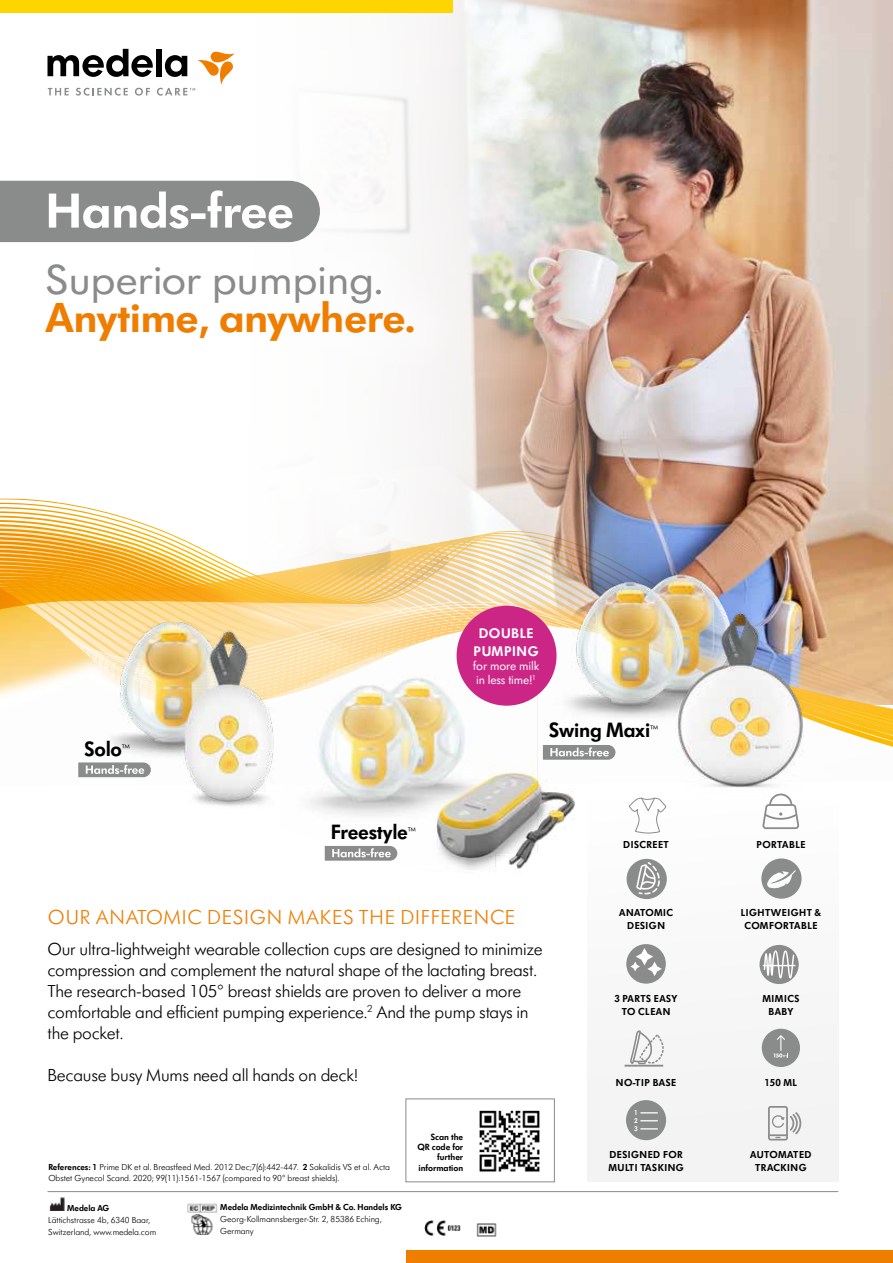
<style>
.page{position:relative;width:893px;height:1263px;background:#fff}
.page>*{position:absolute;margin:0;border:0;box-sizing:border-box;transform-origin:0 0}
.t1{font:600 43.65px "Futura SB Medela";letter-spacing:-.01em;color:#ef7d00;scale:1.07 1}
.t2{font:43.65px "Futura SB Medela";letter-spacing:-.01em;color:#898c8a;scale:1.07 1}
.t3{font:600 21.45px "Futura SB Medela";letter-spacing:-.01em;color:#000}
.t4{font:300 21px "Futura SB Medela";letter-spacing:.04em;color:#ef7d00}
.t5{font:300 18px/21px "Futura SB Medela";letter-spacing:-.01em;color:#000}
.t6{font:600 14.4px/17.7px "Futura SB Medela";letter-spacing:.04em;color:#fff;text-align:center}
.t7{font:12.9px/14.4px "Futura SB Medela";letter-spacing:-.01em;color:#fff}
.t8{font:600 10.5px/12.8px "Futura SB Medela";letter-spacing:.05em;color:#000;text-align:center}
.t9{font:600 9.3px/10.4px "Futura SB Medela";color:#000;text-align:right}
.t10{font:300 9px/12px "Futura SB Medela";color:#000}
.t11{font:600 9px "Futura SB Medela";color:#000}
.t12{font:7.35px/8.4px "Futura SB Medela";letter-spacing:.02em;color:#000}
.t13{font:600 7.05px/8.1px "Futura SB Medela";color:#fff;text-align:justify}
.t14{font:6.6px "Futura SB Medela";letter-spacing:.02em;color:#000}
.s1{font-weight:600}
</style>
<div class="page">
<img style="left:233px;top:0;width:660px;height:490px">
<svg style="left:48px;top:49px;width:187px;height:47px"></svg>
<div style="left:588px;top:799px;width:251px;height:383px;background:#f3f3f3"></div>
<div style="left:0;top:0;width:452px;height:13px;background:#ffd500"></div>
<div style="left:407px;top:1250px;width:486px;height:13px;background:#ef7d00"></div>
<div style="left:406px;top:1098px;width:149px;height:84px;border:1px solid #898c8a"></div>
<img style="left:479px;top:1110px;width:61px;height:62px">
<img style="left:394px;top:490px;width:499px;height:8px">
<img style="left:0;top:498px;width:893px;height:72px">
<img style="left:0;top:526px;width:162px;height:44px">
<svg style="left:0;top:570px;width:893px;height:17px;background:#f2c066"></svg>
<img style="left:78px;top:587px;width:815px;height:191px">
<div style="left:0;top:220px;width:459px;height:166px;background:#fff"></div>
<svg style="left:0;top:181px;width:320px;height:61px"></svg>
<img style="left:103px;top:777px;width:174px;height:29px">
<img style="left:280px;top:777px;width:325px;height:93px">
<img style="left:547px;top:552px;width:296px;height:251px">
<img style="left:0;top:582px;width:668px;height:195px">
<svg style="left:325px;top:846px;width:72px;height:15px"></svg>
<div style="left:457px;top:606px;width:99px;height:100px;background:#cb2686;border-radius:50%"></div>
<svg style="left:628px;top:797px;width:39px;height:37px"></svg>
<div style="left:626px;top:944px;width:40px;height:40px;background:#898c8a;border-radius:50%"></div>
<svg style="left:630px;top:948px;width:32px;height:28px"></svg>
<div style="left:626px;top:1100px;width:40px;height:40px;background:#898c8a;border-radius:50%"></div>
<svg style="left:640px;top:1112px;width:18px;height:1px"></svg>
<svg style="left:640px;top:1120px;width:18px;height:1px"></svg>
<svg style="left:640px;top:1128px;width:18px;height:1px"></svg>
<svg style="left:762px;top:793px;width:37px;height:36px"></svg>
<svg style="left:761px;top:858px;width:41px;height:41px"></svg>
<svg style="left:768px;top:1106px;width:33px;height:34px"></svg>
<svg style="left:626px;top:859px;width:41px;height:40px"></svg>
<div style="left:759px;top:945px;width:40px;height:39px;background:#898c8a;border-radius:50%"></div>
<svg style="left:763px;top:950px;width:32px;height:28px"></svg>
<hr style="left:625px;top:1065px;width:38px;height:1px;background:#898c8a">
<svg style="left:630px;top:1030px;width:34px;height:35px"></svg>
<div style="left:762px;top:1028px;width:38px;height:39px;background:#898c8a;border-radius:50%"></div>
<svg style="left:774px;top:1035px;width:14px;height:22px"></svg>
<img style="left:425px;top:1220px;width:35px;height:16px">
<img style="left:187px;top:1203px;width:31px;height:32px">
<img style="left:476px;top:1223px;width:21px;height:14px">
<hr style="left:47px;top:1191px;width:791px;height:1px;background:#898c8a">
<img style="left:49px;top:1197px;width:16px;height:14px">
<h1 class="t2" style="left:46px;top:254px;width:317px">Superior pumping.</h1>
<h1 class="t1" style="left:46px;top:291px;width:347px">Anytime, anywhere.</h1>
<p class="t3" style="left:85px;top:736px;width:47px">Solo<sup>™</sup></p>
<p class="t3" style="left:331px;top:819px;width:87px">Freestyle<sup>™</sup></p>
<p class="t6" style="left:474px;top:624px;width:66px">DOUBLE<br>PUMPING</p>
<p class="t7" style="left:473px;top:659px;width:68px">for more milk in less time!<sup>1</sup></p>
<p class="t3" style="left:549px;top:717px;width:111px">Swing Maxi<sup>™</sup></p>
<p class="t8" style="left:623px;top:838px;width:47px">DISCREET</p>
<p class="t4" style="left:48px;top:904px;width:469px">OUR ANATOMIC DESIGN MAKES THE DIFFERENCE</p>
<p class="t5" style="left:47px;top:939px;width:497px">Our ultra-lightweight wearable collection cups are designed to minimize compression and complement the natural shape of the lactating breast.<br>The research-based 105° breast shields are proven to deliver a more comfortable and efficient pumping experience.<sup>2</sup> And the pump stays in the pocket.</p>
<p class="t5" style="left:47px;top:1065px;width:312px">Because busy Mums need all hands on deck!</p>
<p class="t10" style="left:48px;top:1162px;width:343px;line-height:10.8px"><span class="s1">References: 1</span> Prime DK et al. Breastfeed Med. 2012 Dec;7(6):442-447. <span class="s1">2</span> Sakalidis VS et al. Acta<br>Obstet Gynecol Scand. 2020; 99(11):1561-1567 (compared to 90° breast shields).</p>
<p class="t11" style="left:67px;top:1202px;width:44px">Medela AG</p>
<p class="t10" style="left:48px;top:1214px;width:110px">Lättichstrasse 4b, 6340 Baar,<br>Switzerland, www.medela.com</p>
<p class="t11" style="left:220px;top:1202px;width:183px">Medela Medizintechnik GmbH &amp; Co. Handels KG</p>
<p class="t10" style="left:220px;top:1213px;width:163px">Georg-Kollmannsberger-Str. 2, 85386 Eching,<br>Germany</p>
<p class="t9" style="left:417px;top:1131px;width:47px">Scan the<br>QR code for further information</p>
<p class="t12" style="left:614px;top:904px;width:67px">ANATOMIC DESIGN</p>
<p class="t8" style="left:619px;top:906px;width:55px">ANATOMIC<br>DESIGN</p>
<p class="t8" style="left:614px;top:992px;width:65px">3 PARTS EASY<br>TO CLEAN</p>
<p class="t14" style="left:625px;top:1074px;width:39px">NO-TIP BASE</p>
<p class="t8" style="left:616px;top:1076px;width:62px">NO-TIP BASE</p>
<p class="t13" style="left:634px;top:1108px;width:5px">1<br>2<br>3</p>
<p class="t8" style="left:608px;top:1148px;width:77px;text-align:left">DESIGNED FOR<br>MULTI TASKING</p>
<p class="t8" style="left:756px;top:838px;width:50px">PORTABLE</p>
<p class="t12" style="left:755px;top:904px;width:55px">LIGHTWEIGHT &amp;<br>COMFORTABLE</p>
<p class="t8" style="left:741px;top:906px;width:82px">LIGHTWEIGHT &amp;<br>COMFORTABLE</p>
<p class="t8" style="left:762px;top:992px;width:38px">MIMICS<br>BABY</p>
<p class="t8" style="left:764px;top:1076px;width:34px">150 ML</p>
<p class="t8" style="left:750px;top:1148px;width:63px">AUTOMATED<br>TRACKING</p>
</div>
